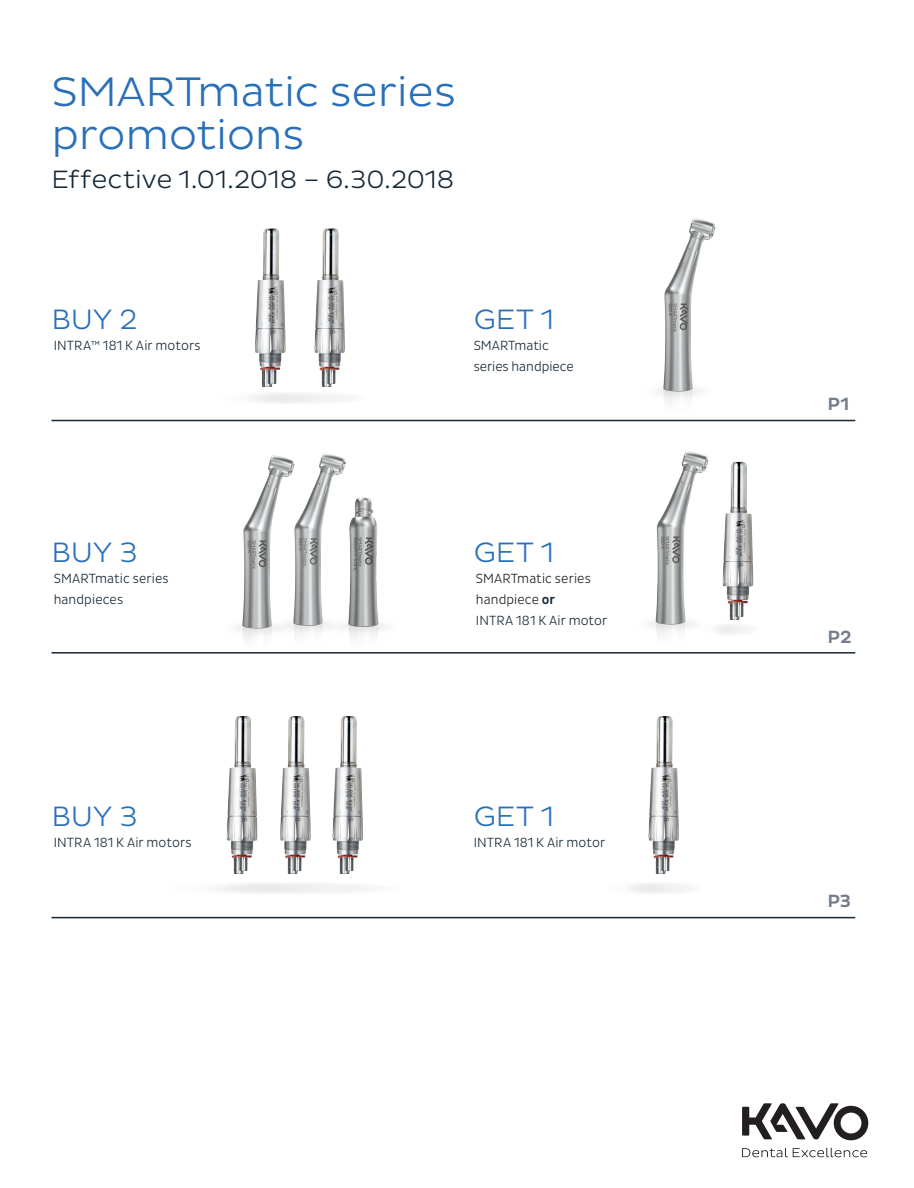
<style>
.page{position:relative;width:914px;height:1188px;background:#fff}
.page>*{position:absolute;margin:0;border:0;box-sizing:border-box;transform-origin:0 0}
.Head_two_blue{font:300 42px/43.5px "Pluto Sans";letter-spacing:-.01em;color:#2a70b8}
.Head_three_blue{font:300 28.5px "Pluto Sans";color:#2a70b8}
.Head_three_blue-2{font:300 25.5px "Pluto Sans";letter-spacing:-.005em;color:#172938}
.Beschreibungstext_6p{font:500 18px "Pluto Sans";color:#747d8a}
.Copy{font:300 13.5px/21px "Pluto Sans Cond";letter-spacing:.005em;color:#172938}
.Copy-2{font:300 13.5px/21px "Pluto Sans Cond";letter-spacing:.01em;color:#231f20}
.s1{font-weight:500;color:#172938}
.s2{color:#172938}
</style>
<div class="page">
<svg style="left:742px;top:1103px;width:126px;height:37px"></svg>
<svg style="left:742px;top:1147px;width:124px;height:10px"></svg>
<hr style="left:51px;top:420px;width:804px;height:1px;background:#172938">
<hr style="left:51px;top:652px;width:804px;height:1px;background:#172938">
<hr style="left:51px;top:916px;width:804px;height:2px;background:#172938">
<div style="left:714px;top:623px;width:45px;height:13px;background:#f7f7f7;border-radius:50%"></div>
<div style="left:713px;top:623px;width:27px;height:13px;background:#f1f1f1;border-radius:50%"></div>
<div style="left:711px;top:623px;width:22px;height:13px;background:#f2f2f2;border-radius:50%"></div>
<div style="left:627px;top:882px;width:77px;height:13px;background:#f6f6f6;border-radius:50%"></div>
<div style="left:625px;top:882px;width:46px;height:13px;background:#f0f0f0;border-radius:50%"></div>
<div style="left:622px;top:882px;width:38px;height:13px;background:#f1f1f1;border-radius:50%"></div>
<div style="left:248px;top:391px;width:120px;height:13px;background:#f6f6f6;border-radius:50%"></div>
<div style="left:246px;top:391px;width:71px;height:13px;background:#f0f0f0;border-radius:50%"></div>
<div style="left:242px;top:391px;width:58px;height:13px;background:#f0f0f0;border-radius:50%"></div>
<div style="left:214px;top:882px;width:188px;height:13px;background:#f6f6f6;border-radius:50%"></div>
<div style="left:211px;top:882px;width:112px;height:13px;background:#f1f0f0;border-radius:50%"></div>
<div style="left:203px;top:882px;width:92px;height:13px;background:#f0f0f0;border-radius:50%"></div>
<img style="left:255px;top:228px;width:30px;height:151px">
<img style="left:260px;top:369px;width:16px;height:16px">
<img style="left:227px;top:716px;width:30px;height:142px">
<img style="left:232px;top:857px;width:16px;height:16px">
<img style="left:314px;top:228px;width:31px;height:151px">
<img style="left:319px;top:369px;width:16px;height:16px">
<img style="left:280px;top:716px;width:31px;height:150px">
<img style="left:285px;top:857px;width:16px;height:16px">
<img style="left:332px;top:716px;width:31px;height:150px">
<img style="left:337px;top:857px;width:16px;height:16px">
<img style="left:648px;top:716px;width:30px;height:150px">
<img style="left:653px;top:857px;width:16px;height:16px">
<img style="left:722px;top:461px;width:31px;height:151px">
<img style="left:727px;top:603px;width:16px;height:16px">
<img style="left:657px;top:218px;width:59px;height:184px">
<img style="left:650px;top:451px;width:59px;height:184px">
<img style="left:236px;top:485px;width:29px;height:154px">
<img style="left:265px;top:453px;width:81px;height:183px">
<img style="left:317px;top:493px;width:69px;height:145px">
<p class="Head_two_blue" style="left:51px;top:70px;width:406px">SMARTmatic series promotions</p>
<p class="Head_three_blue-2" style="left:51px;top:164px;width:404px">Effective 1.01.2018 – 6.30.2018</p>
<p class="Head_three_blue" style="left:51px;top:303px;width:87px">BUY 2</p>
<p class="Copy" style="left:54px;top:335px;width:148px">INTRA™ 181 K Air motors</p>
<p class="Head_three_blue" style="left:473px;top:303px;width:82px">GET 1</p>
<p class="Copy" style="left:473px;top:335px;width:102px">SMARTmatic series handpiece</p>
<p class="Head_three_blue" style="left:51px;top:536px;width:88px">BUY 3</p>
<p class="Copy" style="left:54px;top:567px;width:116px">SMARTmatic series handpieces</p>
<p class="Head_three_blue" style="left:473px;top:536px;width:82px">GET 1</p>
<p class="Copy-2" style="left:476px;top:567px;width:133px">SMARTmatic series handpiece <span class="s1">or<br></span><span class="s2">INTRA 181 K Air motor</span></p>
<p class="Head_three_blue" style="left:51px;top:800px;width:88px">BUY 3</p>
<p class="Copy" style="left:54px;top:832px;width:139px">INTRA 181 K Air motors</p>
<p class="Head_three_blue" style="left:473px;top:800px;width:82px">GET 1</p>
<p class="Copy" style="left:473px;top:832px;width:133px">INTRA 181 K Air motor</p>
<p class="Beschreibungstext_6p" style="left:827px;top:394px;width:23px">P1</p>
<p class="Beschreibungstext_6p" style="left:827px;top:626px;width:26px">P2</p>
<p class="Beschreibungstext_6p" style="left:827px;top:891px;width:25px">P3</p>
</div>
